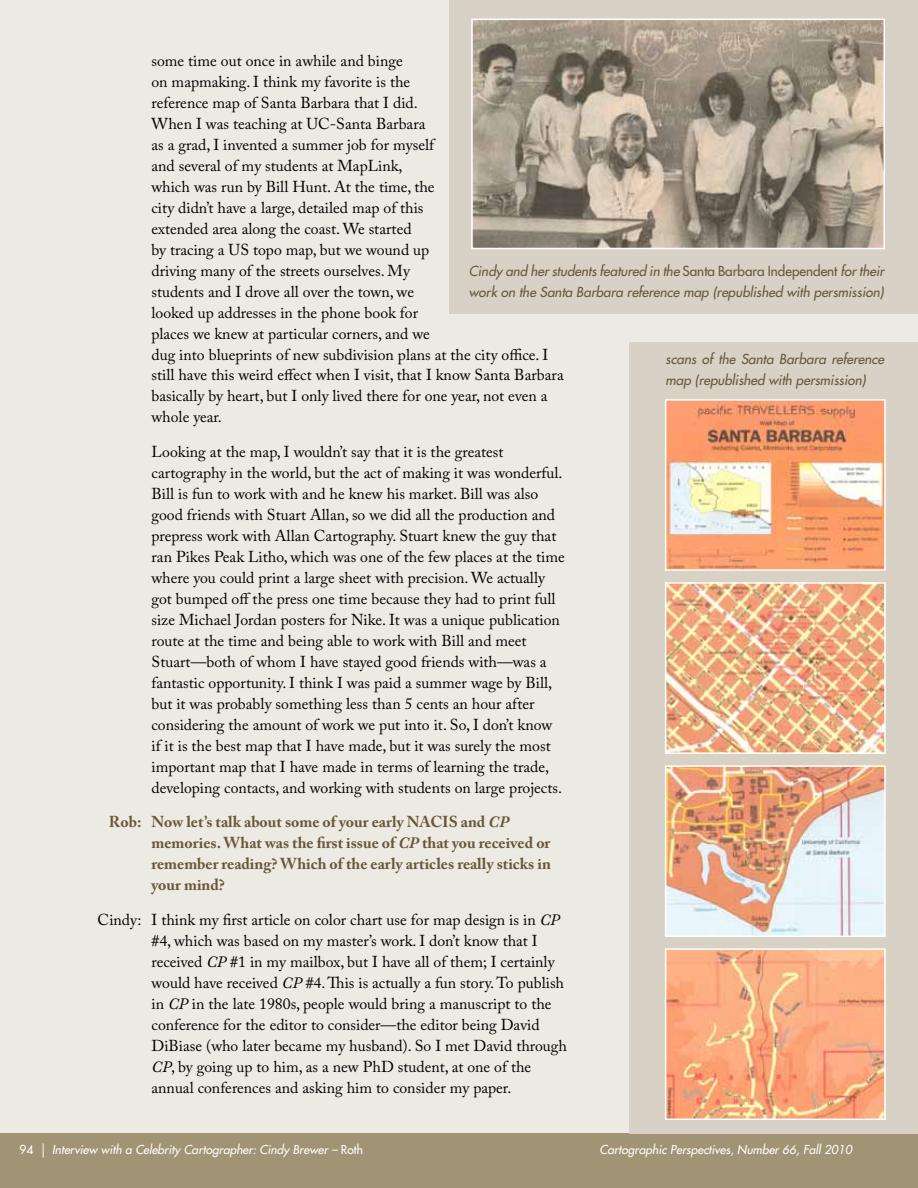
<style>
.page{position:relative;width:918px;height:1188px;background:#fff}
.page>*{position:absolute;margin:0;border:0;box-sizing:border-box;transform-origin:0 0}
.t1{font:15.75px/21px "Adobe Caslon Pro";color:#000}
.t2{font:700 15.75px/21px "Adobe Caslon Pro";color:#68583a}
.t3{font:italic 500 13.5px/21px "Futura Std";color:#68583a}
.t4{font:italic 500 12px "Futura Std";color:#fff}
.s1{font-style:italic}
.s2{font-style:normal}
</style>
<div class="page">
<div style="left:0;top:0;width:918px;height:1136px;background:#edeae3"></div>
<div style="left:0;top:1133px;width:918px;height:55px;background:#a19474"></div>
<div style="left:630px;top:342px;width:288px;height:791px;background:#d7d1c6"></div>
<img style="left:668px;top:402px;width:215px;height:166px">
<div style="left:665px;top:399px;width:221px;height:172px;border:2px solid #fff"></div>
<img style="left:668px;top:585px;width:215px;height:166px">
<div style="left:665px;top:582px;width:221px;height:172px;border:2px solid #fff"></div>
<img style="left:668px;top:768px;width:215px;height:166px">
<div style="left:665px;top:765px;width:221px;height:172px;border:2px solid #fff"></div>
<img style="left:668px;top:951px;width:215px;height:166px">
<div style="left:665px;top:948px;width:221px;height:172px;border:2px solid #fff"></div>
<div style="left:450px;top:0;width:468px;height:314px;background:#d7d1c6"></div>
<img style="left:474px;top:22px;width:408px;height:224px">
<div style="left:471px;top:19px;width:414px;height:230px;border:2px solid #fff"></div>
<p class="t1" style="left:152px;top:50px;width:414px">some time out once in awhile and binge<br>on mapmaking. I think my favorite is the<br>reference map of Santa Barbara that I did.<br>When I was teaching at UC-Santa Barbara<br>as a grad, I invented a summer job for myself<br>and several of my students at MapLink,<br>which was run by Bill Hunt. At the time, the<br>city didn’t have a large, detailed map of this<br>extended area along the coast. We started<br>by tracing a US topo map, but we wound up<br>driving many of the streets ourselves. My<br>students and I drove all over the town, we<br>looked up addresses in the phone book for<br>places we knew at particular corners, and we<br>dug into blueprints of new subdivision plans at the city office. I still have this weird effect when I visit, that I know Santa Barbara basically by heart, but I only lived there for one year, not even a whole year.</p>
<p class="t1" style="left:152px;top:441px;width:415px">Looking at the map, I wouldn’t say that it is the greatest cartography in the world, but the act of making it was wonderful.<br>Bill is fun to work with and he knew his market. Bill was also good friends with Stuart Allan, so we did all the production and prepress work with Allan Cartography. Stuart knew the guy that ran Pikes Peak Litho, which was one of the few places at the time where you could print a large sheet with precision. We actually got bumped off the press one time because they had to print full size Michael Jordan posters for Nike. It was a unique publication route at the time and being able to work with Bill and meet Stuart—both of whom I have stayed good friends with—was a fantastic opportunity. I think I was paid a summer wage by Bill, but it was probably something less than 5 cents an hour after considering the amount of work we put into it. So, I don’t know if it is the best map that I have made, but it was surely the most important map that I have made in terms of learning the trade, developing contacts, and working with students on large projects.</p>
<p class="t2" style="left:152px;top:811px;width:401px;text-indent:-43px">Rob: Now let’s talk about some of your early NACIS and <span class="s1">CP </span>memories. What was the first issue of <span class="s1">CP</span> that you received or remember reading? Which of the early articles really sticks in your mind?</p>
<p class="t1" style="left:152px;top:909px;width:417px;text-indent:-54px">Cindy: I think my first article on color chart use for map design is in <span class="s1">CP </span>#4, which was based on my master’s work. I don’t know that I received <span class="s1">CP</span> #1 in my mailbox, but I have all of them; I certainly would have received <span class="s1">CP</span> #4. This is actually a fun story. To publish in <span class="s1">CP</span> in the late 1980s, people would bring a manuscript to the conference for the editor to consider—the editor being David DiBiase (who later became my husband). So I met David through <span class="s1">CP</span>, by going up to him, as a new PhD student, at one of the annual conferences and asking him to consider my paper.</p>
<p class="t3" style="left:469px;top:261px;width:417px">Cindy and her students featured in the <span class="s2">Santa Barbara Independent</span> for their work on the Santa Barbara reference map (republished with persmission)</p>
<p class="t3" style="left:666px;top:349px;width:221px">scans of the Santa Barbara reference map (republished with persmission)</p>
<p class="t4" style="left:20px;top:1142px;width:345px"><span class="s2">94</span> | Interview with a Celebrity Cartographer: Cindy Brewer – <span class="s2">Roth</span></p>
<p class="t4" style="left:599px;top:1142px;width:254px">Cartographic Perspectives, Number 66, Fall 2010</p>
</div>
